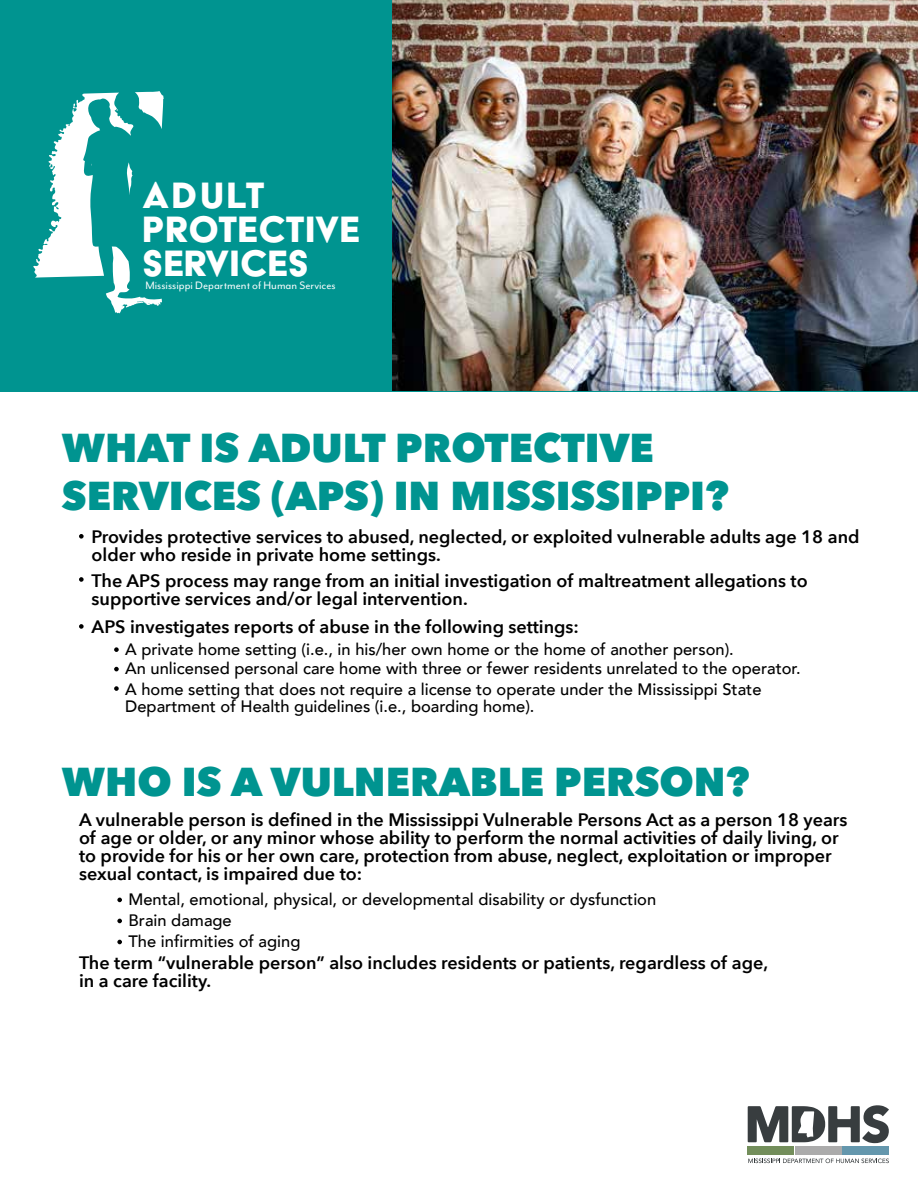
<style>
.page{position:relative;width:918px;height:1188px;background:#fff}
.page>*{position:absolute;margin:0;border:0;box-sizing:border-box;transform-origin:0 0}
.t1{font:42.3px/33.8px "Acier BAT Text Solid";color:#fff}
.t2{font:800 40.2px/48.3px "Avenir Next";color:#009490}
.t3{font:600 18px/18px "Avenir Next";color:#000}
.t4{font:500 16.5px/20.1px "Avenir";color:#000}
.t5{font:12.45px "Mr Eaves Mod OT";color:#fff}
</style>
<div class="page">
<div style="left:0;top:0;width:918px;height:391px;background:#009490"></div>
<svg style="left:33px;top:91px;width:131px;height:222px"></svg>
<svg style="left:79px;top:534px;width:5px;height:5px"></svg>
<svg style="left:79px;top:577px;width:5px;height:5px"></svg>
<svg style="left:79px;top:624px;width:5px;height:5px"></svg>
<svg style="left:114px;top:647px;width:5px;height:5px"></svg>
<svg style="left:114px;top:667px;width:5px;height:4px"></svg>
<svg style="left:114px;top:686px;width:5px;height:5px"></svg>
<svg style="left:117px;top:898px;width:5px;height:4px"></svg>
<svg style="left:117px;top:919px;width:5px;height:4px"></svg>
<svg style="left:117px;top:940px;width:5px;height:4px"></svg>
<img style="left:393px;top:0;width:525px;height:391px">
<div style="left:795px;top:1147px;width:46px;height:8px;background:#ababab"></div>
<div style="left:843px;top:1147px;width:46px;height:8px;background:#6497ad"></div>
<div style="left:748px;top:1147px;width:46px;height:8px;background:#738e5b"></div>
<svg style="left:748px;top:1159px;width:141px;height:4px"></svg>
<svg style="left:748px;top:1105px;width:141px;height:38px"></svg>
<h1 class="t1" style="left:142px;top:178px;width:219px">ADULT<br>PROTECTIVE<br>SERVICES</h1>
<p class="t5" style="left:145px;top:278px;width:192px">Mississippi Department of Human Services</p>
<h2 class="t2" style="left:62px;top:423px;width:668px">WHAT IS ADULT PROTECTIVE<br>SERVICES (APS) IN MISSISSIPPI?</h2>
<p class="t3" style="left:92px;top:527px;width:769px">Provides protective services to abused, neglected, or exploited vulnerable adults age 18 and older who reside in private home settings.</p>
<p class="t3" style="left:92px;top:571px;width:718px">The APS process may range from an initial investigation of maltreatment allegations to supportive services and/or legal intervention.</p>
<p class="t3" style="left:92px;top:618px;width:489px">APS investigates reports of abuse in the following settings:</p>
<p class="t4" style="left:125px;top:638px;width:677px">A private home setting (i.e., in his/her own home or the home of another person).<br>An unlicensed personal care home with three or fewer residents unrelated to the operator.<br>A home setting that does not require a license to operate under the Mississippi State</p>
<p class="t4" style="left:125px;top:695px;width:411px">Department of Health guidelines (i.e., boarding home).</p>
<h2 class="t2" style="left:62px;top:757px;width:689px">WHO IS A VULNERABLE PERSON?</h2>
<p class="t3" style="left:79px;top:810px;width:770px">A vulnerable person is defined in the Mississippi Vulnerable Persons Act as a person 18 years of age or older, or any minor whose ability to perform the normal activities of daily living, or to provide for his or her own care, protection from abuse, neglect, exploitation or improper sexual contact, is impaired due to:</p>
<p class="t4" style="left:129px;top:888px;width:529px;line-height:21px">Mental, emotional, physical, or developmental disability or dysfunction<br>Brain damage<br>The infirmities of aging</p>
<p class="t3" style="left:79px;top:953px;width:691px">The term “vulnerable person” also includes residents or patients, regardless of age, in a care facility.</p>
</div>
